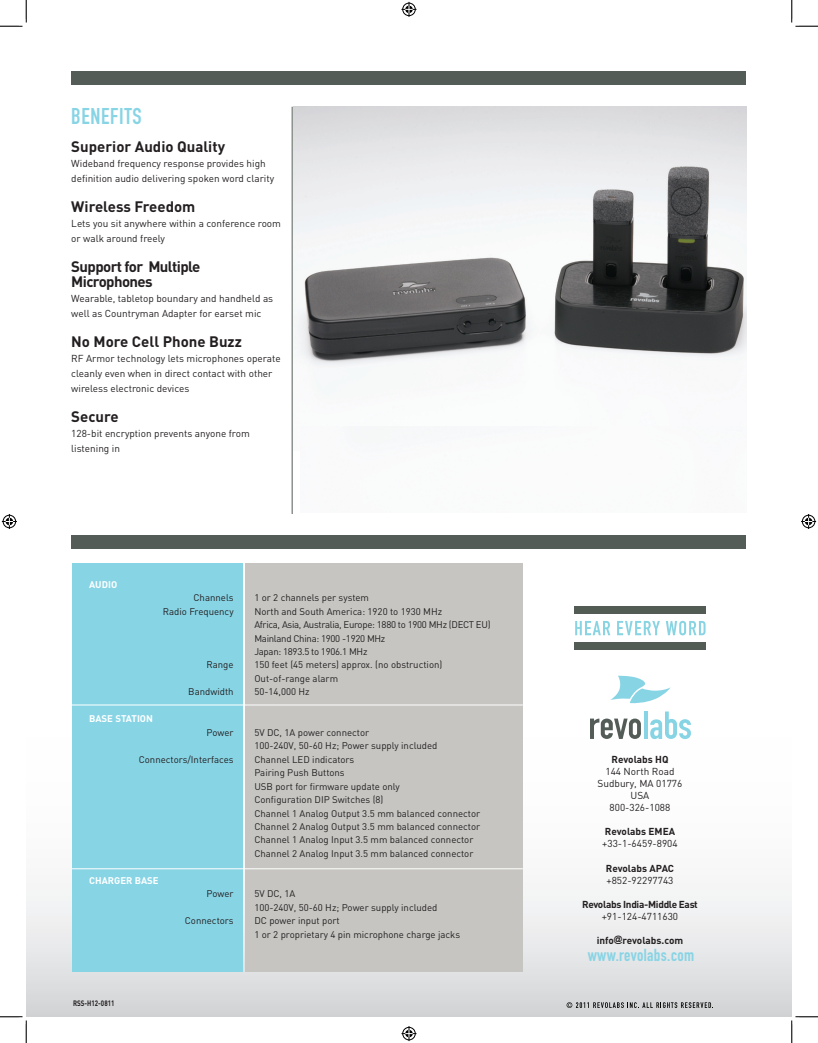
<style>
.page{position:relative;width:818px;height:1043px;background:#fff}
.page>*{position:absolute;margin:0;border:0;box-sizing:border-box;transform-origin:0 0}
.t1{font:22.5px "Converse DIN Engschrift Alt";letter-spacing:.03em;color:#87d4e5}
.t2{font:17.12px "Converse DIN Engschrift Alt";letter-spacing:.02em;color:#87d4e5}
.t3{font:700 15px/15px "DIN";color:#231f20}
.t4{font:10px/15px "DIN";color:#231f20}
.t5{font:700 10px "DIN";letter-spacing:-.01em;color:#231f20}
.t6{font:700 10px "DIN";letter-spacing:-.03em;color:#231f20}
.t7{font:9.62px/13.5px "DIN";color:#231f20}
.t8{font:700 9.62px "DIN";color:#fff}
.t9{font:700 7.75px "DIN";color:#231f20;scale:.8 1}
.s1{font-family:"Arial";font-size:8.75px}
</style>
<div class="page">
<svg style="left:26px;top:563px;width:765px;height:453px"></svg>
<div style="left:71px;top:71px;width:674px;height:14px;background:#535c56"></div>
<hr style="left:292px;top:107px;width:1px;height:407px;background:#535c56">
<svg style="left:566px;top:1002px;width:147px;height:6px"></svg>
<div style="left:72px;top:563px;width:170px;height:408px;background:#87d4e5"></div>
<div style="left:246px;top:563px;width:276px;height:408px;background:#c6c5c2"></div>
<hr style="left:71px;top:704px;width:451px;height:1px;background:#fff">
<hr style="left:72px;top:868px;width:450px;height:1px;background:#fff">
<hr style="left:644px;top:711px;width:3px;height:28px;background:#87d4e5">
<svg style="left:650px;top:711px;width:41px;height:28px"></svg>
<svg style="left:590px;top:718px;width:51px;height:21px"></svg>
<svg style="left:610px;top:675px;width:60px;height:28px"></svg>
<svg style="left:575px;top:621px;width:35px;height:14px"></svg>
<svg style="left:617px;top:621px;width:88px;height:14px"></svg>
<div style="left:574px;top:642px;width:132px;height:8px;background:#535b55"></div>
<div style="left:574px;top:606px;width:132px;height:7px;background:#535b55"></div>
<div style="left:71px;top:535px;width:674px;height:14px;background:#535c56"></div>
<img style="left:293px;top:106px;width:453px;height:286px">
<svg style="left:0;top:0;width:27px;height:27px"></svg>
<svg style="left:0;top:1015px;width:27px;height:27px"></svg>
<svg style="left:791px;top:0;width:27px;height:27px"></svg>
<svg style="left:790px;top:1015px;width:28px;height:27px"></svg>
<svg style="left:401px;top:2px;width:15px;height:15px"></svg>
<svg style="left:401px;top:1026px;width:15px;height:15px"></svg>
<svg style="left:2px;top:514px;width:15px;height:15px"></svg>
<svg style="left:801px;top:514px;width:15px;height:15px"></svg>
<h1 class="t1" style="left:71px;top:103px;width:72px">Benefits</h1>
<h3 class="t3" style="left:71px;top:138px;width:155px">Superior Audio Quality</h3>
<p class="t4" style="left:71px;top:156px;width:204px">Wideband frequency response provides high definition audio delivering spoken word clarity</p>
<h3 class="t3" style="left:71px;top:198px;width:126px">Wireless Freedom</h3>
<p class="t4" style="left:71px;top:216px;width:211px">Lets you sit anywhere within a conference room or walk around freely</p>
<h3 class="t3" style="left:71px;top:258px;width:130px">Support for M ultiple<br>M icrophones</h3>
<p class="t4" style="left:71px;top:291px;width:203px">Wearable, tabletop boundary and handheld as well as Countryman Adapter for earset mic</p>
<h3 class="t3" style="left:71px;top:333px;width:172px">No More Cell Phone Buzz</h3>
<p class="t4" style="left:71px;top:351px;width:211px">RF Armor technology lets microphones operate cleanly even when in direct contact with other wireless electronic devices</p>
<h3 class="t3" style="left:71px;top:408px;width:49px">Secure</h3>
<p class="t4" style="left:71px;top:426px;width:180px">128-bit encryption prevents anyone from listening in</p>
<p class="t8" style="left:89px;top:578px;width:8px">aud</p>
<p class="t8" style="left:108px;top:578px;width:11px">io</p>
<p class="t7" style="left:163px;top:590px;width:72px;text-align:right">Channels<br>Radio Frequency</p>
<p class="t8" style="left:89px;top:712px;width:65px">Bas e Station</p>
<p class="t7" style="left:206px;top:658px;width:29px">Range</p>
<p class="t7" style="left:188px;top:685px;width:47px">Bandwidth</p>
<p class="t7" style="left:206px;top:725px;width:29px">Power</p>
<p class="t7" style="left:139px;top:752px;width:96px">Connectors/Interfaces</p>
<p class="t8" style="left:89px;top:874px;width:71px">Charger Base</p>
<p class="t7" style="left:206px;top:887px;width:29px">Power</p>
<p class="t7" style="left:185px;top:913px;width:50px">Connectors</p>
<p class="t7" style="left:254px;top:590px;width:238px">1 or 2 channels per system<br>North and South America: 1920 to 1930 MHz<br>Africa, Asia, Australia, Europe: 1880 to 1900 MHz (DECT EU)<br>Mainland China: 1900 -1920 MHz<br>Japan: 1893.5 to 1906.1 MHz<br>150 feet (45 meters) approx. (no obstruction)<br>Out-of-range alarm<br>50-14,000 Hz</p>
<p class="t7" style="left:254px;top:725px;width:227px">5V DC, 1A power connector<br>100-240V, 50-60 Hz; Power supply included<br>Channel LED indicators<br>Pairing Push Buttons<br>USB port for firmware update only<br>Configuration DIP Switches (8)<br>Channel 1 Analog Output 3.5 mm balanced connector Channel 2 Analog Output 3.5 mm balanced connector Channel 1 Analog Input 3.5 mm balanced connector Channel 2 Analog Input 3.5 mm balanced connector</p>
<p class="t7" style="left:254px;top:887px;width:207px">5V DC, 1A<br>100-240V, 50-60 Hz; Power supply included<br>DC power input port<br>1 or 2 proprietary 4 pin microphone charge jacks</p>
<p class="t9" style="left:73px;top:998px;width:53px">RSS-H12-0811</p>
<p class="t5" style="left:611px;top:753px;width:58px">Revolabs HQ</p>
<p class="t4" style="left:597px;top:765px;width:86px;line-height:12px;text-align:center">144 North Road<br>Sudbury, MA 01776<br>USA<br>800-326-1088</p>
<p class="t5" style="left:604px;top:825px;width:51px">Revolabs EME</p>
<p class="t5" style="left:668px;top:825px;width:8px">A</p>
<p class="t4" style="left:602px;top:836px;width:77px">+33-1-6459-8904</p>
<p class="t5" style="left:605px;top:861px;width:70px">Revolabs APAC</p>
<p class="t4" style="left:606px;top:872px;width:68px">+852-92297743</p>
<p class="t6" style="left:582px;top:897px;width:117px">Revolabs I ndia-M iddle East</p>
<p class="t4" style="left:601px;top:908px;width:78px">+91-124-4711630</p>
<p class="t5" style="left:596px;top:933px;width:88px">info<span class="s1">@</span>revolabs.com</p>
<h2 class="t2" style="left:587px;top:944px;width:108px">www.revolabs.com</h2>
</div>
